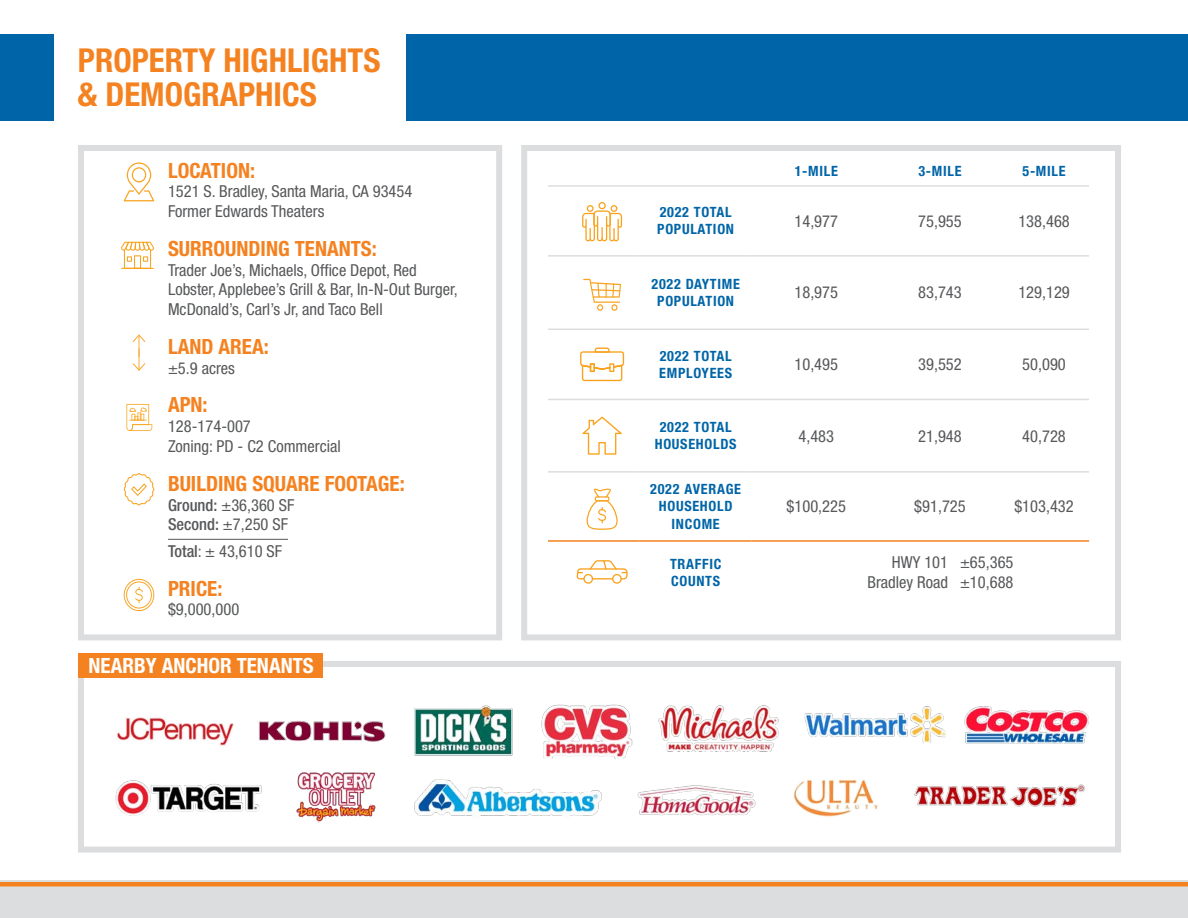
<style>
.page{position:relative;width:1188px;height:918px;background:#fff}
.page>*{position:absolute;margin:0;border:0;box-sizing:border-box;transform-origin:0 0}
.t1{font:700 condensed 33px/33.6px "Helvetica Neue LT Std";color:#f58220}
.t2{font:700 condensed 21px "Helvetica Neue LT Std";color:#f58220}
.t3{font:700 condensed 21px "Helvetica Neue LT Std";color:#fff}
.t4{font:condensed 16.5px/19.8px "Helvetica Neue LT Std";color:#57585a}
.t5{font:700 condensed 14.25px/17.1px "Helvetica Neue LT Std";letter-spacing:.05em;color:#0065a8;text-align:center}
.s1{font-weight:500}
</style>
<div class="page">
<div style="left:0;top:34px;width:54px;height:86px;background:#0065a8"></div>
<div style="left:0;top:881px;width:1188px;height:37px;background:#dcdddf"></div>
<div style="left:407px;top:34px;width:781px;height:86px;background:#0065a8"></div>
<hr style="left:0;top:882px;width:1188px;height:4px;background:#f58220">
<div style="left:78px;top:145px;width:424px;height:495px;border:6px solid #dcdddf"></div>
<div style="left:78px;top:661px;width:1043px;height:192px;border:6px solid #dcdddf"></div>
<svg style="left:121px;top:242px;width:33px;height:27px"></svg>
<svg style="left:124px;top:163px;width:30px;height:38px"></svg>
<svg style="left:123px;top:473px;width:32px;height:32px"></svg>
<svg style="left:133px;top:335px;width:12px;height:36px"></svg>
<hr style="left:168px;top:539px;width:120px;height:1px;background:#57585a">
<svg style="left:124px;top:579px;width:30px;height:32px"></svg>
<img style="left:964px;top:706px;width:125px;height:38px">
<img style="left:793px;top:779px;width:85px;height:38px">
<img style="left:805px;top:706px;width:141px;height:36px">
<img style="left:296px;top:772px;width:80px;height:50px">
<img style="left:658px;top:705px;width:121px;height:47px">
<img style="left:914px;top:785px;width:171px;height:22px">
<img style="left:637px;top:785px;width:119px;height:30px">
<img style="left:541px;top:704px;width:92px;height:55px">
<img style="left:115px;top:780px;width:147px;height:36px">
<img style="left:259px;top:721px;width:127px;height:21px">
<img style="left:116px;top:717px;width:118px;height:30px">
<img style="left:414px;top:706px;width:99px;height:50px">
<img style="left:414px;top:779px;width:188px;height:37px">
<div style="left:79px;top:653px;width:244px;height:24px;background:#f58220"></div>
<svg style="left:126px;top:404px;width:26px;height:27px"></svg>
<div style="left:521px;top:145px;width:600px;height:495px;border:6px solid #dcdddf"></div>
<hr style="left:548px;top:185px;width:92px;height:2px;background:#dcdddf">
<hr style="left:640px;top:185px;width:112px;height:2px;background:#dcdddf">
<hr style="left:752px;top:185px;width:129px;height:2px;background:#dcdddf">
<hr style="left:881px;top:185px;width:73px;height:2px;background:#dcdddf">
<hr style="left:954px;top:185px;width:45px;height:2px;background:#dcdddf">
<hr style="left:999px;top:185px;width:90px;height:2px;background:#dcdddf">
<hr style="left:548px;top:255px;width:92px;height:2px;background:#dcdddf">
<hr style="left:640px;top:255px;width:112px;height:2px;background:#dcdddf">
<hr style="left:752px;top:255px;width:129px;height:2px;background:#dcdddf">
<hr style="left:881px;top:255px;width:73px;height:2px;background:#dcdddf">
<hr style="left:954px;top:255px;width:45px;height:2px;background:#dcdddf">
<hr style="left:999px;top:255px;width:90px;height:2px;background:#dcdddf">
<hr style="left:548px;top:329px;width:92px;height:1px;background:#dcdddf">
<hr style="left:640px;top:329px;width:112px;height:1px;background:#dcdddf">
<hr style="left:752px;top:329px;width:129px;height:1px;background:#dcdddf">
<hr style="left:881px;top:329px;width:73px;height:1px;background:#dcdddf">
<hr style="left:954px;top:329px;width:45px;height:1px;background:#dcdddf">
<hr style="left:999px;top:329px;width:90px;height:1px;background:#dcdddf">
<hr style="left:548px;top:399px;width:92px;height:1px;background:#dcdddf">
<hr style="left:640px;top:399px;width:112px;height:1px;background:#dcdddf">
<hr style="left:752px;top:399px;width:129px;height:1px;background:#dcdddf">
<hr style="left:881px;top:399px;width:73px;height:1px;background:#dcdddf">
<hr style="left:954px;top:399px;width:45px;height:1px;background:#dcdddf">
<hr style="left:999px;top:399px;width:90px;height:1px;background:#dcdddf">
<hr style="left:548px;top:471px;width:92px;height:2px;background:#dcdddf">
<hr style="left:640px;top:471px;width:112px;height:2px;background:#dcdddf">
<hr style="left:752px;top:471px;width:129px;height:2px;background:#dcdddf">
<hr style="left:881px;top:471px;width:73px;height:2px;background:#dcdddf">
<hr style="left:954px;top:471px;width:45px;height:2px;background:#dcdddf">
<hr style="left:999px;top:471px;width:90px;height:2px;background:#dcdddf">
<hr style="left:548px;top:540px;width:92px;height:2px;background:#f58220">
<hr style="left:640px;top:540px;width:112px;height:2px;background:#f58220">
<hr style="left:752px;top:540px;width:129px;height:2px;background:#f58220">
<hr style="left:881px;top:540px;width:73px;height:2px;background:#f58220">
<hr style="left:954px;top:540px;width:45px;height:2px;background:#f58220">
<hr style="left:999px;top:540px;width:90px;height:2px;background:#f58220">
<svg style="left:582px;top:202px;width:40px;height:39px"></svg>
<svg style="left:580px;top:348px;width:44px;height:33px"></svg>
<svg style="left:583px;top:279px;width:38px;height:32px"></svg>
<svg style="left:587px;top:488px;width:31px;height:42px"></svg>
<svg style="left:577px;top:560px;width:51px;height:24px"></svg>
<svg style="left:582px;top:417px;width:40px;height:38px"></svg>
<p class="t1" style="left:78px;top:43px;width:304px">PROPERTY HIGHLIGHTS &amp; DEMOGRAPHICS</p>
<p class="t2" style="left:168px;top:157px;width:89px">LOCATION:</p>
<p class="t4" style="left:168px;top:181px;width:246px">1521 S. Bradley, Santa Maria, CA 93454</p>
<p class="t4" style="left:168px;top:201px;width:158px">Former Edwards Theaters</p>
<p class="t2" style="left:168px;top:236px;width:210px">SURROUNDING TENANTS:</p>
<p class="t4" style="left:168px;top:260px;width:291px">Trader Joe’s, Michaels, Office Depot, Red<br>Lobster, Applebee’s Grill &amp; Bar, In-N-Out Burger,<br>McDonald’s, Carl’s Jr, and Taco Bell</p>
<p class="t2" style="left:168px;top:334px;width:102px">LAND AREA:</p>
<p class="t4" style="left:168px;top:358px;width:68px">±5.9 acres</p>
<p class="t2" style="left:168px;top:392px;width:41px">APN:</p>
<p class="t4" style="left:168px;top:416px;width:84px">128-174-007</p>
<p class="t4" style="left:168px;top:436px;width:174px">Zoning: PD - C2 Commercial</p>
<p class="t2" style="left:168px;top:471px;width:238px">BUILDING SQUARE FOOTAGE:</p>
<p class="t4" style="left:168px;top:495px;width:128px"><span class="s1">Ground:</span> ±36,360 SF</p>
<p class="t4" style="left:168px;top:514px;width:122px"><span class="s1">Second:</span> ±7,250 SF</p>
<p class="t4" style="left:168px;top:541px;width:116px"><span class="s1">Total</span>: ± 43,610 SF</p>
<p class="t2" style="left:168px;top:575px;width:56px">PRICE:</p>
<p class="t4" style="left:168px;top:600px;width:73px">$9,000,000</p>
<p class="t3" style="left:89px;top:653px;width:227px">NEARBY ANCHOR TENANTS</p>
<p class="t5" style="left:660px;top:204px;width:73px">2022 TOTAL</p>
<p class="t5" style="left:657px;top:221px;width:78px">POPULATION</p>
<p class="t5" style="left:651px;top:275px;width:90px">2022 DAYTIME</p>
<p class="t5" style="left:657px;top:292px;width:78px">POPULATION</p>
<p class="t5" style="left:795px;top:162px;width:45px">1-MILE</p>
<p class="t5" style="left:918px;top:162px;width:45px">3-MILE</p>
<p class="t5" style="left:1023px;top:162px;width:45px">5-MILE</p>
<p class="t4" style="left:795px;top:211px;width:45px">14,977</p>
<p class="t4" style="left:918px;top:211px;width:45px">75,955</p>
<p class="t4" style="left:1018px;top:211px;width:53px">138,468</p>
<p class="t4" style="left:795px;top:283px;width:45px">18,975</p>
<p class="t4" style="left:918px;top:283px;width:45px">83,743</p>
<p class="t4" style="left:1018px;top:283px;width:53px">129,129</p>
<p class="t5" style="left:659px;top:347px;width:74px;text-align:left">2022 TOTAL<br>EMPLOYEES</p>
<p class="t4" style="left:795px;top:354px;width:45px">10,495</p>
<p class="t4" style="left:918px;top:354px;width:45px">39,552</p>
<p class="t4" style="left:1022px;top:354px;width:45px">50,090</p>
<p class="t5" style="left:655px;top:418px;width:83px">2022 TOTAL<br>HOUSEHOLDS</p>
<p class="t4" style="left:798px;top:426px;width:37px">4,483</p>
<p class="t4" style="left:918px;top:426px;width:45px">21,948</p>
<p class="t4" style="left:1022px;top:426px;width:45px">40,728</p>
<p class="t5" style="left:650px;top:481px;width:92px">2022 AVERAGE<br>HOUSEHOLD</p>
<p class="t5" style="left:672px;top:515px;width:50px">INCOME</p>
<p class="t4" style="left:787px;top:496px;width:61px">$100,225</p>
<p class="t4" style="left:914px;top:496px;width:53px">$91,725</p>
<p class="t4" style="left:1014px;top:496px;width:61px">$103,432</p>
<p class="t5" style="left:670px;top:555px;width:53px">TRAFFIC</p>
<p class="t5" style="left:671px;top:572px;width:51px">COUNTS</p>
<p class="t4" style="left:892px;top:552px;width:58px">HWY 101</p>
<p class="t4" style="left:867px;top:572px;width:82px">Bradley Road</p>
<p class="t4" style="left:960px;top:552px;width:55px">±65,365</p>
<p class="t4" style="left:960px;top:572px;width:55px">±10,688</p>
</div>
